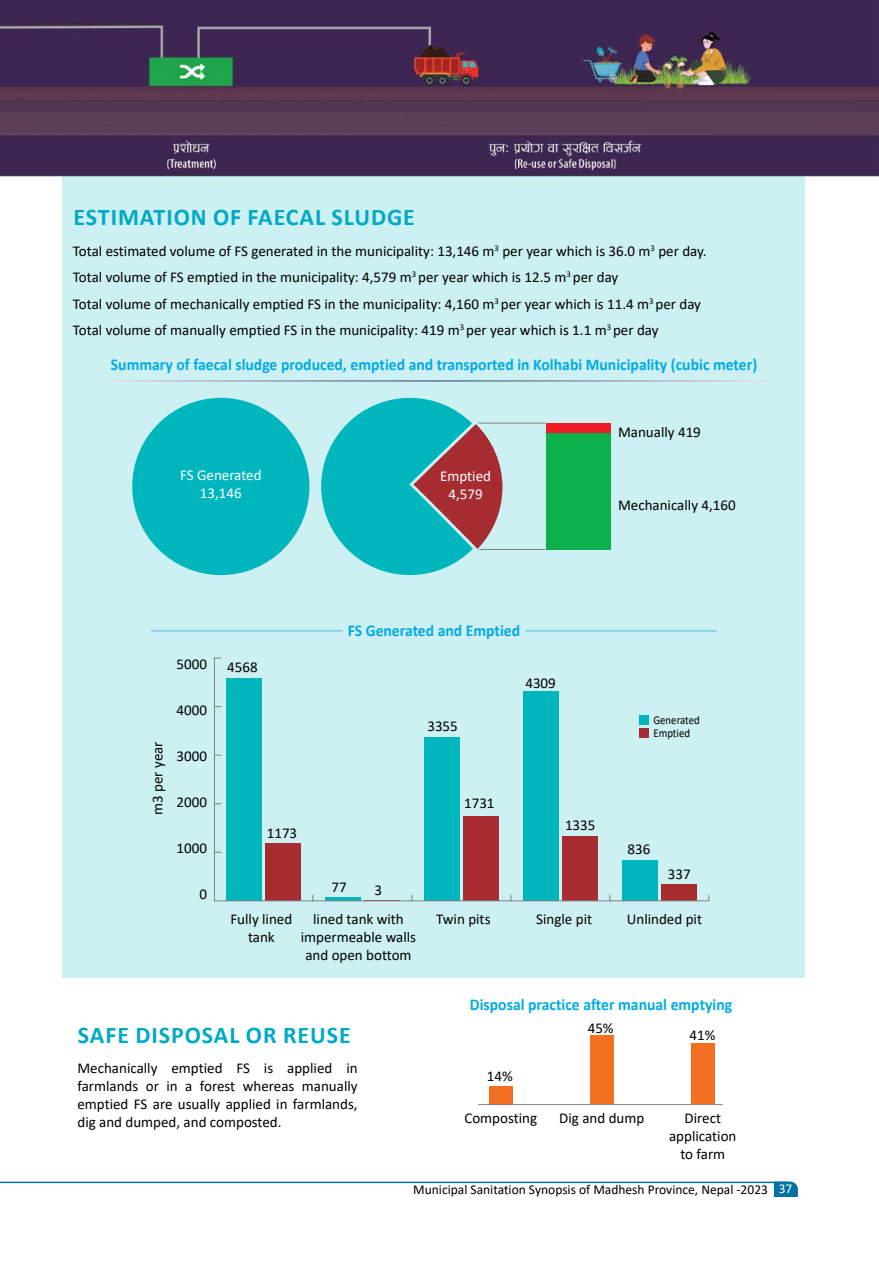
<style>
.page{position:relative;width:879px;height:1263px;background:#fff}
.page>*{position:absolute;margin:0;border:0;box-sizing:border-box;transform-origin:0 0}
.t1{font:700 24px "Calibri";letter-spacing:.04em;color:#00a9c4}
.t2{font:700 16.5px "Calibri";color:#00abe6;scale:.95 1}
.t3{font:15px/18px "Calibri";color:#000;text-align:center}
.t4{font:15px/18px "Calibri";color:#fff;text-align:center}
.t5{font:13.5px "Calibri";color:#000}
.t6{font:12px/13.5px "Calibri";color:#000;scale:.9 1}
.s1{color:#fff}
</style>
<div class="page">
<svg style="left:774px;top:1181px;width:24px;height:16px"></svg>
<hr style="left:0;top:1181px;width:790px;height:2px;background:#0071a2">
<img style="left:0;top:0;width:879px;height:1106px">
<div style="left:63px;top:176px;width:742px;height:802px;background:#cdf0f2"></div>
<hr style="left:99px;top:380px;width:670px;height:1px;background:#fff">
<svg style="left:321px;top:398px;width:181px;height:177px"></svg>
<div style="left:132px;top:398px;width:177px;height:177px;background:#00b6bd;border-radius:50%"></div>
<div style="left:546px;top:423px;width:65px;height:10px;background:#ed1d24"></div>
<div style="left:546px;top:434px;width:65px;height:116px;background:#0db14b"></div>
<hr style="left:478px;top:423px;width:68px;height:1px;background:#808285">
<hr style="left:479px;top:549px;width:66px;height:1px;background:#808285">
<div style="left:640px;top:715px;width:9px;height:9px;background:#00b6bd"></div>
<div style="left:640px;top:728px;width:9px;height:9px;background:#a72c31"></div>
<div style="left:265px;top:844px;width:36px;height:57px;background:#a72c31"></div>
<div style="left:463px;top:816px;width:36px;height:85px;background:#a72c31"></div>
<div style="left:562px;top:836px;width:36px;height:65px;background:#a72c31"></div>
<div style="left:661px;top:884px;width:36px;height:17px;background:#a72c31"></div>
<div style="left:226px;top:679px;width:35px;height:222px;background:#00b6bd"></div>
<hr style="left:325px;top:897px;width:35px;height:4px;background:#00b6bd">
<div style="left:424px;top:737px;width:35px;height:164px;background:#00b6bd"></div>
<div style="left:523px;top:691px;width:35px;height:210px;background:#00b6bd"></div>
<div style="left:622px;top:860px;width:35px;height:41px;background:#00b6bd"></div>
<hr style="left:214px;top:900px;width:495px;height:1px;background:#808285">
<hr style="left:214px;top:658px;width:1px;height:243px;background:#808285">
<hr style="left:525px;top:630px;width:192px;height:2px;background:#74cee2">
<hr style="left:151px;top:630px;width:192px;height:2px;background:#74cee2">
<div style="left:489px;top:1086px;width:24px;height:18px;background:#f36f21"></div>
<div style="left:590px;top:1035px;width:24px;height:69px;background:#f36f21"></div>
<div style="left:691px;top:1043px;width:24px;height:61px;background:#f36f21"></div>
<hr style="left:478px;top:1104px;width:245px;height:1px;background:#808285">
<h1 class="t1" style="left:73px;top:200px;width:343px">ESTIMATION OF FAECAL SLUDGE</h1>
<p class="t3" style="left:73px;top:237px;width:635px;line-height:26.5px;text-align:left">Total estimated volume of FS generated in the municipality: 13,146 m<sup>3</sup> per year which is 36.0 m<sup>3</sup> per day.<br>Total volume of FS emptied in the municipality: 4,579 m<sup>3</sup> per year which is 12.5 m<sup>3</sup> per day<br>Total volume of mechanically emptied FS in the municipality: 4,160 m<sup>3</sup> per year which is 11.4 m<sup>3</sup> per day Total volume of manually emptied FS in the municipality: 419 m<sup>3</sup> per year which is 1.1 m<sup>3</sup> per day</p>
<p class="t2" style="left:111px;top:353px;width:682px">Summary of faecal sludge produced, emptied and transported in Kolhabi Municipality (cubic meter)</p>
<p class="t4" style="left:180px;top:466px;width:83px">FS Generated<br>13,146</p>
<p class="t4" style="left:440px;top:466px;width:52px">Emptied<br>4,579</p>
<p class="t3" style="left:618px;top:422px;width:84px">Manually 419</p>
<p class="t3" style="left:618px;top:495px;width:119px">Mechanically 4,160</p>
<p class="t3" style="left:148px;top:815px;width:75px;rotate:-90deg">m3 per year</p>
<p class="t3" style="left:177px;top:654px;width:32px">5000</p>
<p class="t3" style="left:177px;top:700px;width:32px">4000</p>
<p class="t3" style="left:177px;top:746px;width:32px">3000</p>
<p class="t3" style="left:177px;top:792px;width:32px">2000</p>
<p class="t3" style="left:177px;top:838px;width:32px">1000</p>
<p class="t3" style="left:199px;top:884px;width:9px">0</p>
<p class="t3" style="left:227px;top:657px;width:32px">4568</p>
<p class="t3" style="left:267px;top:824px;width:32px">1173</p>
<p class="t2" style="left:348px;top:618px;width:183px">FS Generated and Emptied</p>
<p class="t3" style="left:427px;top:716px;width:32px">3355</p>
<p class="t3" style="left:525px;top:674px;width:32px">4309</p>
<p class="t3" style="left:331px;top:877px;width:17px">77</p>
<p class="t3" style="left:375px;top:880px;width:9px">3</p>
<p class="t3" style="left:464px;top:794px;width:32px">1731</p>
<p class="t3" style="left:565px;top:816px;width:32px">1335</p>
<p class="t6" style="left:653px;top:713px;width:53px">Generated<br>Emptied</p>
<p class="t3" style="left:627px;top:839px;width:24px">836</p>
<p class="t3" style="left:668px;top:864px;width:24px">337</p>
<p class="t3" style="left:230px;top:909px;width:63px">Fully lined tank</p>
<p class="t3" style="left:301px;top:909px;width:117px">lined tank with impermeable walls and open bottom</p>
<p class="t3" style="left:436px;top:909px;width:56px">Twin pits</p>
<p class="t3" style="left:536px;top:909px;width:57px">Single pit</p>
<p class="t3" style="left:627px;top:909px;width:77px">Unlinded pit</p>
<p class="t2" style="left:470px;top:993px;width:278px">Disposal practice after manual emptying</p>
<h1 class="t1" style="left:78px;top:1018px;width:274px">SAFE DISPOSAL OR REUSE</h1>
<p class="t3" style="left:77px;top:1059px;width:282px;text-align:justify">Mechanically emptied FS is applied in farmlands or in a forest whereas manually emptied FS are usually applied in farmlands, dig and dumped, and composted.</p>
<p class="t3" style="left:487px;top:1066px;width:27px">14%</p>
<p class="t3" style="left:588px;top:1018px;width:27px">45%</p>
<p class="t3" style="left:690px;top:1025px;width:27px">41%</p>
<p class="t3" style="left:559px;top:1109px;width:87px">Dig and dump</p>
<p class="t3" style="left:464px;top:1109px;width:74px">Composting</p>
<p class="t3" style="left:669px;top:1109px;width:69px">Direct application to farm</p>
<p class="t5" style="left:413px;top:1180px;width:381px">Municipal Sanitation Synopsis of Madhesh Province, Nepal -2023 <span class="s1">37</span></p>
</div>
